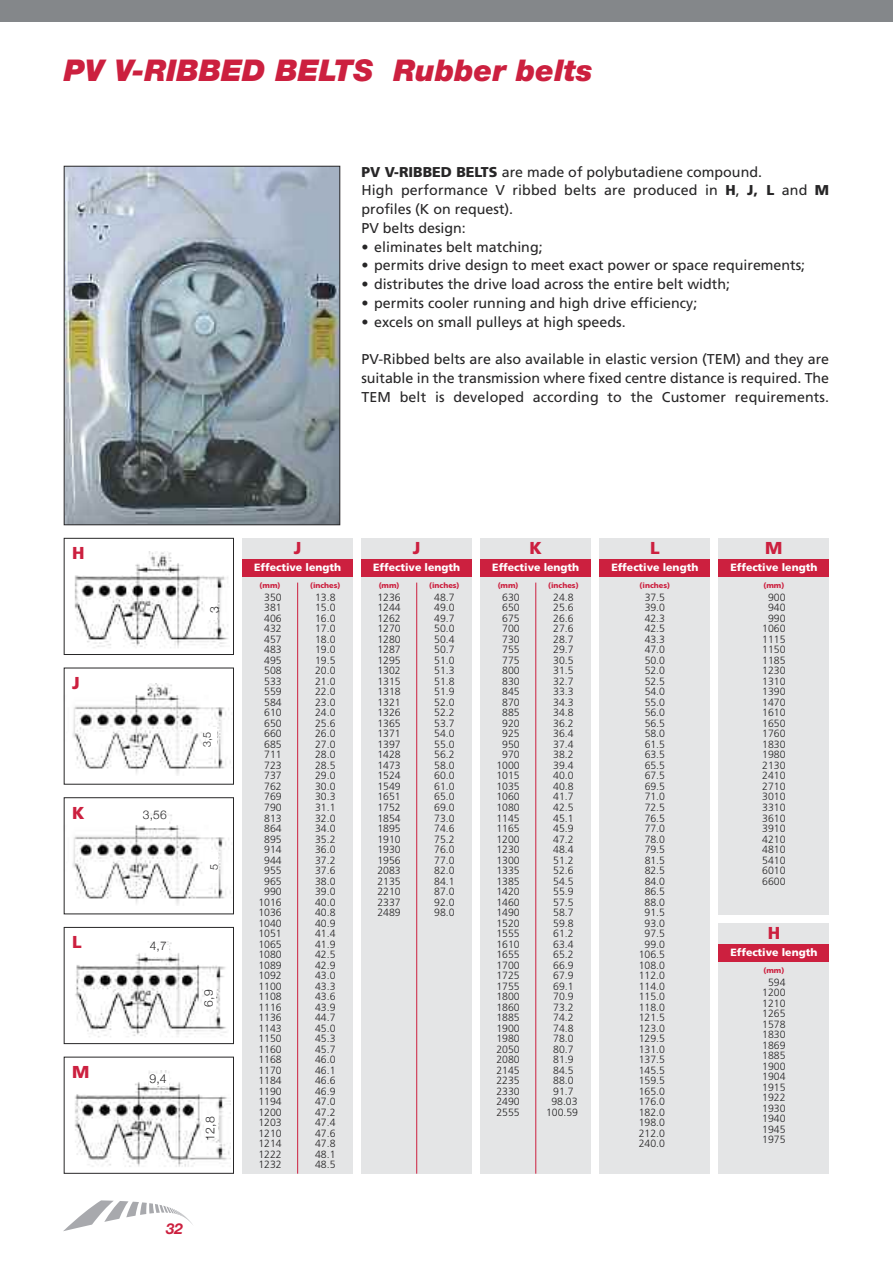
<style>
.page{position:relative;width:893px;height:1263px;background:#fff}
.page>*{position:absolute;margin:0;border:0;box-sizing:border-box;transform-origin:0 0}
.t1{font:italic 900 30px "Helvetica Neue LT Std";color:#cc203f}
.t2{font:900 17.25px "Frutiger";color:#cc203f}
.t3{font:italic 700 15px "Helvetica Neue LT Std";color:#cc203f}
.t4{font:14.25px/18.8px "Frutiger";color:#272627}
.t5{font:300 12.3px "Helvetica Neue";color:#272627}
.t6{font:300 12.15px "Helvetica Neue";color:#272627}
.t7{font:300 12px "Helvetica Neue";color:#272627}
.t8{font:300 10.8px "Helvetica Neue";color:#272627}
.t9{font:300 10.5px/10.5px "Frutiger";color:#272627;text-align:center}
.t10{font:900 10.5px "Frutiger";color:#fff}
.t11{font:900 7.5px "Frutiger";color:#cc203f}
.s1{font-weight:900}
</style>
<div class="page">
<img style="left:74px;top:1070px;width:157px;height:97px">
<div style="left:64px;top:1057px;width:170px;height:117px;border:1px solid #272627"></div>
<img style="left:75px;top:941px;width:152px;height:96px">
<div style="left:64px;top:927px;width:170px;height:117px;border:1px solid #272627"></div>
<img style="left:72px;top:684px;width:159px;height:91px">
<div style="left:0;top:0;width:893px;height:21px;background:#84878a"></div>
<svg style="left:63px;top:1200px;width:130px;height:31px"></svg>
<div style="left:149px;top:1074px;width:20px;height:12px;background:#fff"></div>
<div style="left:205px;top:1116px;width:13px;height:22px;background:#fff"></div>
<div style="left:205px;top:988px;width:11px;height:21px;background:#fff"></div>
<div style="left:148px;top:945px;width:21px;height:12px;background:#fff"></div>
<img style="left:72px;top:814px;width:159px;height:91px">
<div style="left:206px;top:727px;width:10px;height:20px;background:#fff"></div>
<img style="left:74px;top:552px;width:154px;height:96px">
<div style="left:206px;top:597px;width:11px;height:23px;background:#fff"></div>
<img style="left:66px;top:168px;width:272px;height:355px">
<div style="left:64px;top:166px;width:276px;height:359px;border:1px solid #272627"></div>
<div style="left:64px;top:538px;width:170px;height:117px;border:1px solid #272627"></div>
<div style="left:64px;top:797px;width:170px;height:117px;border:1px solid #272627"></div>
<div style="left:719px;top:538px;width:110px;height:376px;background:#e4e5e6"></div>
<div style="left:719px;top:559px;width:110px;height:17px;background:#cc203f"></div>
<div style="left:719px;top:923px;width:110px;height:251px;background:#e4e5e6"></div>
<div style="left:719px;top:944px;width:110px;height:17px;background:#cc203f"></div>
<div style="left:600px;top:538px;width:110px;height:636px;background:#e4e5e6"></div>
<div style="left:600px;top:559px;width:110px;height:17px;background:#cc203f"></div>
<div style="left:361px;top:538px;width:111px;height:636px;background:#e4e5e6"></div>
<div style="left:361px;top:559px;width:111px;height:17px;background:#cc203f"></div>
<div style="left:242px;top:538px;width:111px;height:636px;background:#e4e5e6"></div>
<div style="left:242px;top:559px;width:111px;height:17px;background:#cc203f"></div>
<div style="left:480px;top:538px;width:111px;height:636px;background:#e4e5e6"></div>
<div style="left:480px;top:559px;width:111px;height:17px;background:#cc203f"></div>
<hr style="left:297px;top:583px;width:1px;height:591px;background:#cc203f">
<hr style="left:416px;top:583px;width:1px;height:591px;background:#cc203f">
<hr style="left:535px;top:583px;width:1px;height:591px;background:#cc203f">
<div style="left:205px;top:852px;width:13px;height:30px;background:#fff"></div>
<div style="left:146px;top:816px;width:23px;height:12px;background:#fff"></div>
<h1 class="t1" style="left:64px;top:60px;width:531px">PV V-RIBBED BELTS Rubber belts</h1>
<h3 class="t4" style="left:361px;top:163px;width:469px"><span class="s1">PV V-RIBBED BELTS</span> are made of polybutadiene compound.<br>High performance V ribbed belts are produced in <span class="s1">H</span>, <span class="s1">J, L</span> and <span class="s1">M </span>profiles (K on request).<br>PV belts design:</h3>
<h3 class="t4" style="left:361px;top:238px;width:183px">• eliminates belt matching;</h3>
<h3 class="t4" style="left:361px;top:257px;width:445px">• permits drive design to meet exact power or space requirements;</h3>
<h3 class="t4" style="left:361px;top:276px;width:370px">• distributes the drive load across the entire belt width;</h3>
<h3 class="t4" style="left:361px;top:295px;width:337px">• permits cooler running and high drive efficiency;</h3>
<h3 class="t4" style="left:361px;top:313px;width:266px">• excels on small pulleys at high speeds.</h3>
<h3 class="t4" style="left:361px;top:351px;width:469px;text-align:justify">PV-Ribbed belts are also available in elastic version (TEM) and they are suitable in the transmission where fixed centre distance is required. The TEM belt is developed according to the Customer requirements.</h3>
<h2 class="t2" style="left:72px;top:546px;width:14px">H</h2>
<h2 class="t2" style="left:72px;top:676px;width:9px">J</h2>
<h2 class="t2" style="left:72px;top:806px;width:14px">K</h2>
<h2 class="t2" style="left:72px;top:935px;width:11px">L</h2>
<h2 class="t2" style="left:72px;top:1065px;width:19px">M</h2>
<p class="t6" style="left:207px;top:613px;width:8px;rotate:-90deg">3</p>
<p class="t7" style="left:143px;top:807px;width:25px">3,56</p>
<p class="t7" style="left:150px;top:938px;width:19px">4,7</p>
<p class="t5" style="left:149px;top:1071px;width:19px">9,4</p>
<p class="t8" style="left:200px;top:747px;width:17px;rotate:-90deg">3,5</p>
<p class="t8" style="left:207px;top:870px;width:7px;rotate:-90deg">5</p>
<p class="t7" style="left:201px;top:1007px;width:19px;rotate:-90deg">6,9</p>
<p class="t5" style="left:203px;top:1141px;width:26px;rotate:-90deg">12,8</p>
<h3 class="t3" style="left:166px;top:1223px;width:18px">32</h3>
<h2 class="t2" style="left:294px;top:541px;width:9px">J</h2>
<p class="t10" style="left:254px;top:563px;width:88px">Effective length</p>
<p class="t11" style="left:260px;top:583px;width:22px">(mm)</p>
<p class="t9" style="left:258px;top:593px;width:25px">350<br>381<br>406<br>432<br>457<br>483<br>495<br>508<br>533<br>559<br>584<br>610<br>650<br>660<br>685<br>711<br>723<br>737<br>762<br>769<br>790<br>813<br>864<br>895<br>914<br>944<br>955<br>965<br>990<br>1016<br>1036<br>1040<br>1051<br>1065<br>1080<br>1089<br>1092<br>1100<br>1108<br>1116<br>1136<br>1143<br>1150<br>1160<br>1168<br>1170<br>1184<br>1190<br>1194<br>1200<br>1203<br>1210<br>1214<br>1222<br>1232</p>
<p class="t11" style="left:310px;top:583px;width:32px">(inches)</p>
<p class="t9" style="left:315px;top:593px;width:22px;text-align:justify">13.8<br>15.0<br>16.0<br>17.0<br>18.0<br>19.0<br>19.5<br>20.0<br>21.0<br>22.0<br>23.0<br>24.0<br>25.6<br>26.0<br>27.0<br>28.0<br>28.5<br>29.0<br>30.0<br>30.3<br>31.1<br>32.0<br>34.0<br>35.2<br>36.0<br>37.2<br>37.6<br>38.0<br>39.0<br>40.0<br>40.8<br>40.9<br>41.4<br>41.9<br>42.5<br>42.9<br>43.0<br>43.3<br>43.6<br>43.9<br>44.7<br>45.0<br>45.3<br>45.7<br>46.0<br>46.1<br>46.6<br>46.9<br>47.0<br>47.2<br>47.4<br>47.6<br>47.8<br>48.1<br>48.5</p>
<h2 class="t2" style="left:413px;top:541px;width:9px">J</h2>
<p class="t10" style="left:373px;top:563px;width:88px">Effective length</p>
<p class="t11" style="left:379px;top:583px;width:22px">(mm)</p>
<p class="t9" style="left:377px;top:593px;width:25px;text-align:justify">1236<br>1244<br>1262<br>1270<br>1280<br>1287<br>1295<br>1302<br>1315<br>1318<br>1321<br>1326<br>1365<br>1371<br>1397<br>1428<br>1473<br>1524<br>1549<br>1651<br>1752<br>1854<br>1895<br>1910<br>1930<br>1956<br>2083<br>2135<br>2210<br>2337<br>2489</p>
<p class="t11" style="left:429px;top:583px;width:32px">(inches)</p>
<p class="t9" style="left:434px;top:593px;width:22px;text-align:justify">48.7<br>49.0<br>49.7<br>50.0<br>50.4<br>50.7<br>51.0<br>51.3<br>51.8<br>51.9<br>52.0<br>52.2<br>53.7<br>54.0<br>55.0<br>56.2<br>58.0<br>60.0<br>61.0<br>65.0<br>69.0<br>73.0<br>74.6<br>75.2<br>76.0<br>77.0<br>82.0<br>84.1<br>87.0<br>92.0<br>98.0</p>
<h2 class="t2" style="left:530px;top:541px;width:14px">K</h2>
<p class="t10" style="left:492px;top:563px;width:88px">Effective length</p>
<p class="t11" style="left:498px;top:583px;width:22px">(mm)</p>
<p class="t9" style="left:496px;top:593px;width:25px">630<br>650<br>675<br>700<br>730<br>755<br>775<br>800<br>830<br>845<br>870<br>885<br>920<br>925<br>950<br>970<br>1000<br>1015<br>1035<br>1060<br>1080<br>1145<br>1165<br>1200<br>1230<br>1300<br>1335<br>1385<br>1420<br>1460<br>1490<br>1520<br>1555<br>1610<br>1655<br>1700<br>1725<br>1755<br>1800<br>1860<br>1885<br>1900<br>1980<br>2050<br>2080<br>2145<br>2235<br>2330<br>2490<br>2555</p>
<p class="t11" style="left:548px;top:583px;width:32px">(inches)</p>
<p class="t9" style="left:546px;top:593px;width:34px">24.8<br>25.6<br>26.6<br>27.6<br>28.7<br>29.7<br>30.5<br>31.5<br>32.7<br>33.3<br>34.3<br>34.8<br>36.2<br>36.4<br>37.4<br>38.2<br>39.4<br>40.0<br>40.8<br>41.7<br>42.5<br>45.1<br>45.9<br>47.2<br>48.4<br>51.2<br>52.6<br>54.5<br>55.9<br>57.5<br>58.7<br>59.8<br>61.2<br>63.4<br>65.2<br>66.9<br>67.9<br>69.1<br>70.9<br>73.2<br>74.2<br>74.8<br>78.0<br>80.7<br>81.9<br>84.5<br>88.0<br>91.7<br>98.03<br>100.59</p>
<h2 class="t2" style="left:650px;top:541px;width:11px">L</h2>
<p class="t10" style="left:611px;top:563px;width:88px">Effective length</p>
<p class="t11" style="left:640px;top:583px;width:32px">(inches)</p>
<p class="t9" style="left:639px;top:593px;width:28px">37.5<br>39.0<br>42.3<br>42.5<br>43.3<br>47.0<br>50.0<br>52.0<br>52.5<br>54.0<br>55.0<br>56.0<br>56.5<br>58.0<br>61.5<br>63.5<br>65.5<br>67.5<br>69.5<br>71.0<br>72.5<br>76.5<br>77.0<br>78.0<br>79.5<br>81.5<br>82.5<br>84.0<br>86.5<br>88.0<br>91.5<br>93.0<br>97.5<br>99.0<br>106.5<br>108.0<br>112.0<br>114.0<br>115.0<br>118.0<br>121.5<br>123.0<br>129.5<br>131.0<br>137.5<br>145.5<br>159.5<br>165.0<br>176.0<br>182.0<br>198.0<br>212.0<br>240.0</p>
<h2 class="t2" style="left:765px;top:541px;width:19px">M</h2>
<p class="t10" style="left:730px;top:563px;width:88px">Effective length</p>
<p class="t11" style="left:763px;top:583px;width:22px">(mm)</p>
<p class="t9" style="left:762px;top:593px;width:25px">900<br>940<br>990<br>1060<br>1115<br>1150<br>1185<br>1230<br>1310<br>1390<br>1470<br>1610<br>1650<br>1760<br>1830<br>1980<br>2130<br>2410<br>2710<br>3010<br>3310<br>3610<br>3910<br>4210<br>4810<br>5410<br>6010<br>6600</p>
<h2 class="t2" style="left:768px;top:926px;width:14px">H</h2>
<p class="t10" style="left:730px;top:948px;width:88px">Effective length</p>
<p class="t11" style="left:763px;top:967px;width:22px">(mm)</p>
<p class="t9" style="left:762px;top:978px;width:25px">594<br>1200<br>1210<br>1265<br>1578<br>1830<br>1869<br>1885<br>1900<br>1904<br>1915<br>1922<br>1930<br>1940<br>1945<br>1975</p>
</div>
